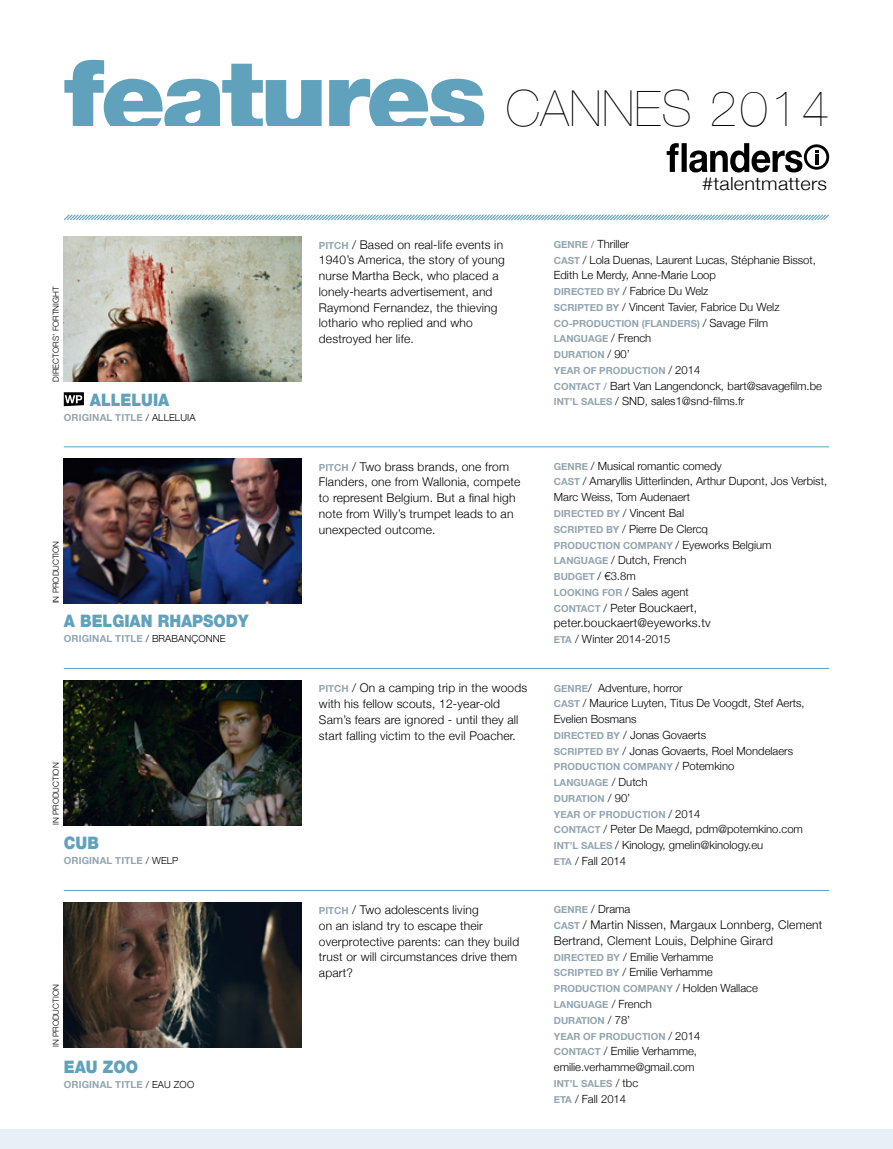
<style>
.page{position:relative;width:893px;height:1149px;background:#fff}
.page>*{position:absolute;margin:0;border:0;box-sizing:border-box;transform-origin:0 0}
.t1{font:900 103.5px "Helvetica Neue";letter-spacing:-.035em;color:#60a1bc}
.t2{font:200 49.5px "Helvetica Neue";letter-spacing:.01em;color:#000}
.t3{font:300 18px "Helvetica Neue";letter-spacing:.01em;color:#000;scale:1.15 1}
.t4{font:900 17.25px "Helvetica Neue";color:#60a1bc;scale:.9 1}
.t5{font:300 12px/15.8px "Helvetica Neue";letter-spacing:.015em;color:#000}
.t6{font:300 11.25px/15.8px "Helvetica Neue";color:#000}
.t7{font:700 9.75px/15.8px "Helvetica Neue";color:#93a5b0}
.t8{font:300 8.25px "Helvetica Neue";letter-spacing:.005em;color:#000}
.s1{font-weight:300;color:#000}
.s2{font-weight:700;font-size:9.75px;color:#93a5b0}
.s3{font-weight:300;font-size:11.25px;color:#000}
.s4{font-size:11.25px}
</style>
<div class="page">
<img style="left:64px;top:237px;width:238px;height:144px">
<img style="left:64px;top:458px;width:238px;height:145px">
<img style="left:64px;top:680px;width:238px;height:145px">
<img style="left:64px;top:902px;width:238px;height:144px">
<div style="left:0;top:1129px;width:893px;height:19px;background:#e8f0f5"></div>
<svg style="left:64px;top:392px;width:20px;height:14px"></svg>
<svg style="left:64px;top:214px;width:765px;height:7px"></svg>
<hr style="left:64px;top:446px;width:765px;height:1px;background:#60a1bc">
<hr style="left:64px;top:667px;width:765px;height:1px;background:#60a1bc">
<hr style="left:64px;top:889px;width:765px;height:1px;background:#60a1bc">
<svg style="left:667px;top:143px;width:162px;height:29px"></svg>
<h1 class="t1" style="left:64px;top:35px;width:425px">features</h1>
<h2 class="t2" style="left:506px;top:70px;width:325px">CANNES 2014</h2>
<h3 class="t3" style="left:702px;top:169px;width:110px">#talentmatters</h3>
<p class="t8" style="left:49px;top:381px;width:97px;rotate:-90deg">DIRECTORS’ FORTNIGHT</p>
<h3 class="t4" style="left:90px;top:389px;width:90px">ALLELUIA</h3>
<p class="t7" style="left:64px;top:410px;width:133px">ORIGINAL TITLE <span class="s1">/ ALLELUIA</span></p>
<p class="t8" style="left:49px;top:603px;width:64px;rotate:-90deg">IN PRODUCTION</p>
<h3 class="t4" style="left:64px;top:610px;width:207px">A BELGIAN RHAPSODY</h3>
<p class="t7" style="left:64px;top:631px;width:163px">ORIGINAL TITLE <span class="s1">/ BRABANÇONNE</span></p>
<p class="t8" style="left:49px;top:825px;width:64px;rotate:-90deg">IN PRODUCTION</p>
<h3 class="t4" style="left:64px;top:832px;width:40px">CUB</h3>
<p class="t7" style="left:64px;top:852px;width:116px">ORIGINAL TITLE <span class="s1">/ WELP</span></p>
<p class="t8" style="left:49px;top:1046px;width:64px;rotate:-90deg">IN PRODUCTION</p>
<h3 class="t4" style="left:64px;top:1056px;width:84px">EAU ZOO</h3>
<p class="t7" style="left:64px;top:1076px;width:132px">ORIGINAL TITLE <span class="s1">/ EAU ZOO</span></p>
<p class="t5" style="left:319px;top:236px;width:187px"><span class="s2">PITCH</span> / Based on real-life events in<br>1940’s America, the story of young nurse Martha Beck, who placed a lonely-hearts advertisement, and<br>Raymond Fernandez, the thieving lothario who replied and who destroyed her life.</p>
<p class="t6" style="left:554px;top:235px;width:264px"><span class="s2">GENRE /</span> Thriller<br><span class="s2">CAST</span> / Lola Duenas, Laurent Lucas, Stéphanie Bissot, Edith Le Merdy, Anne-Marie Loop<br><span class="s2">DIRECTED BY</span> / Fabrice Du Welz<br><span class="s2">SCRIPTED BY</span> / Vincent Tavier, Fabrice Du Welz</p>
<p class="t7" style="left:554px;top:315px;width:216px">CO-PRODUCTION (FLANDERS) <span class="s3">/ Savage Film<br></span>LANGUAGE <span class="s3">/ French<br></span>DURATION <span class="s3">/ 90’<br></span>YEAR OF PRODUCTION <span class="s3">/ 2014</span></p>
<p class="t6" style="left:554px;top:377px;width:270px"><span class="s2">CONTACT /</span> Bart Van Langendonck, bart@savagefilm.be<br><span class="s2">INT’L SALES</span> / SND, sales1@snd-films.fr</p>
<p class="t5" style="left:319px;top:457px;width:203px"><span class="s2">PITCH</span> / Two brass brands, one from Flanders, one from Wallonia, compete to represent Belgium. But a final high note from Willy’s trumpet leads to an unexpected outcome.</p>
<p class="t5" style="left:319px;top:679px;width:210px"><span class="s2">PITCH</span> / On a camping trip in the woods with his fellow scouts, 12-year-old Sam’s fears are ignored - until they all start falling victim to the evil Poacher.</p>
<p class="t6" style="left:554px;top:457px;width:275px"><span class="s2">GENRE</span> / Musical romantic comedy<br><span class="s2">CAST</span> / Amaryllis Uitterlinden, Arthur Dupont, Jos Verbist, Marc Weiss, Tom Audenaert<br><span class="s2">DIRECTED BY</span> / Vincent Bal<br><span class="s2">SCRIPTED BY</span> / Pierre De Clercq</p>
<p class="t7" style="left:554px;top:537px;width:219px">PRODUCTION COMPANY <span class="s3">/ Eyeworks Belgium</span></p>
<p class="t6" style="left:554px;top:551px;width:134px"><span class="s2">LANGUAGE</span> / Dutch, French</p>
<p class="t7" style="left:554px;top:568px;width:83px">BUDGET <span class="s3">/ €3.8m</span></p>
<p class="t6" style="left:554px;top:583px;width:136px"><span class="s2">LOOKING FOR</span> / Sales agent</p>
<p class="t5" style="left:554px;top:598px;width:158px"><span class="s2">CONTACT</span> <span class="s4">/ Peter</span> Bouckaert, peter.bouckaert@eyeworks.tv</p>
<p class="t6" style="left:554px;top:630px;width:118px"><span class="s2">ETA</span> / Winter 2014-2015</p>
<p class="t6" style="left:554px;top:678px;width:252px"><span class="s2">GENRE</span>/ Adventure, horror<br><span class="s2">CAST</span> / Maurice Luyten, Titus De Voogdt, Stef Aerts, Evelien Bosmans<br><span class="s2">DIRECTED BY</span> / Jonas Govaerts<br><span class="s2">SCRIPTED BY</span> / Jonas Govaerts, Roel Mondelaers</p>
<p class="t7" style="left:554px;top:759px;width:182px">PRODUCTION COMPANY <span class="s3">/ Potemkino<br></span>LANGUAGE <span class="s3">/ Dutch<br></span>DURATION <span class="s3">/ 90’<br></span>YEAR OF PRODUCTION <span class="s3">/ 2014</span></p>
<p class="t6" style="left:554px;top:820px;width:251px"><span class="s2">CONTACT</span> / Peter De Maegd, pdm@potemkino.com<br><span class="s2">INT’L SALES</span> / Kinology, gmelin@kinology.eu<br><span class="s2">ETA</span> / Fall 2014</p>
<p class="t5" style="left:319px;top:901px;width:202px"><span class="s2">PITCH</span> / Two adolescents living<br>on an island try to escape their overprotective parents: can they build trust or will circumstances drive them apart?</p>
<p class="t6" style="left:554px;top:900px;width:78px"><span class="s2">GENRE</span> / Drama</p>
<p class="t5" style="left:554px;top:916px;width:270px"><span class="s2">CAST</span> / Martin Nissen, Margaux Lonnberg, Clement<br>Bertrand, Clement Louis, Delphine Girard</p>
<p class="t6" style="left:554px;top:947px;width:161px"><span class="s2">DIRECTED BY</span> / Emilie Verhamme<br><span class="s2">SCRIPTED BY</span> / Emilie Verhamme</p>
<p class="t7" style="left:554px;top:980px;width:206px">PRODUCTION COMPANY <span class="s3">/ Holden Wallace<br></span>LANGUAGE <span class="s3">/ French<br></span>DURATION <span class="s3">/ 78’<br></span>YEAR OF PRODUCTION <span class="s3">/ 2014</span></p>
<p class="t6" style="left:554px;top:1042px;width:145px"><span class="s2">CONTACT</span> / Emilie Verhamme, emilie.verhamme@gmail.com</p>
<p class="t7" style="left:554px;top:1075px;width:86px">INT’L SALES <span class="s3">/ tbc</span></p>
<p class="t6" style="left:554px;top:1089px;width:74px"><span class="s2">ETA</span> / Fall 2014</p>
</div>
